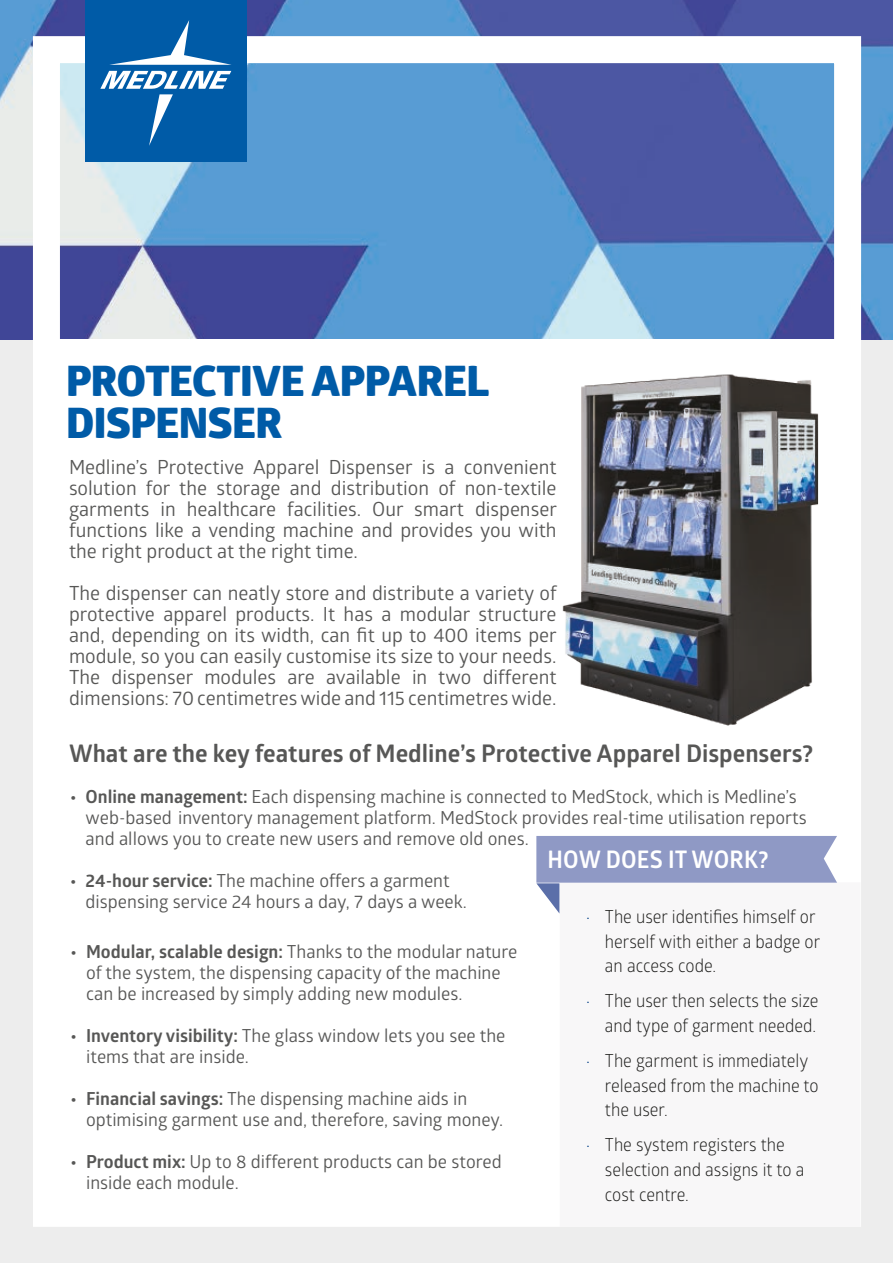
<style>
.page{position:relative;width:893px;height:1263px;background:#fff}
.page>*{position:absolute;margin:0;border:0;box-sizing:border-box;transform-origin:0 0}
.t1{font:800 42px/42px "Glober";letter-spacing:-.01em;color:#005ba7}
.t2{font:700 24.3px "Glober";color:#575756}
.t3{font:700 24.3px "Glober";letter-spacing:.01em;color:#fff;scale:.94 1}
.t4{font:19.5px/21px "Glober";color:#575756;text-align:justify}
.t5{font:18px/21px "Glober";color:#575756}
.t6{font:18px/24.8px "Glober";color:#1d1d1b;scale:.94 1}
.s1{font-weight:700}
.s2{font-size:16.5px;color:#023f85}
</style>
<div class="page">
<img style="left:0;top:0;width:893px;height:340px">
<div style="left:0;top:340px;width:893px;height:923px;background:#ededed"></div>
<div style="left:47px;top:340px;width:800px;height:872px;background:#fff"></div>
<div style="left:33px;top:36px;width:828px;height:1191px;border:27px solid #fff"></div>
<div style="left:85px;top:0;width:162px;height:162px;background:#005ba7"></div>
<svg style="left:109px;top:20px;width:122px;height:45px"></svg>
<svg style="left:100px;top:71px;width:131px;height:75px"></svg>
<svg style="left:560px;top:852px;width:300px;height:375px"></svg>
<svg style="left:536px;top:836px;width:301px;height:77px"></svg>
<img style="left:542px;top:318px;width:298px;height:447px">
<h1 class="t1" style="left:66px;top:360px;width:425px">PROTECTIVE APPAREL<br>DISPENSER</h1>
<p class="t4" style="left:69px;top:456px;width:489px">Medline’s Protective Apparel Dispenser is a convenient solution for the storage and distribution of non-textile garments in healthcare facilities. Our smart dispenser functions like a vending machine and provides you with the right product at the right time.</p>
<p class="t4" style="left:69px;top:582px;width:489px">The dispenser can neatly store and distribute a variety of protective apparel products. It has a modular structure and, depending on its width, can fit up to 400 items per module, so you can easily customise its size to your needs.<br>The dispenser modules are available in two different dimensions: 70 centimetres wide and 115 centimetres wide.</p>
<h2 class="t2" style="left:69px;top:737px;width:746px">What are the key features of Medline’s Protective Apparel Dispensers?</h2>
<p class="t5" style="left:86px;top:785px;width:723px;text-indent:-16px"><span class="s1">• Online management:</span> Each dispensing machine is connected to MedStock, which is Medline’s web-based inventory management platform. MedStock provides real-time utilisation reports and allows you to create new users and remove old ones.</p>
<p class="t5" style="left:86px;top:870px;width:383px;text-indent:-16px"><span class="s1">• 24-hour service:</span> The machine offers a garment dispensing service 24 hours a day, 7 days a week.</p>
<h2 class="t3" style="left:547px;top:843px;width:236px">HOW DOES IT WORK?</h2>
<p class="t6" style="left:605px;top:903px;width:231px;text-indent:-19px"><span class="s2">•</span> The user identifies himself or herself with either a badge or an access code.</p>
<p class="t6" style="left:586px;top:987px;width:249px;text-align:right"><span class="s2">•</span> The user then selects the size and type of garment needed.</p>
<p class="t6" style="left:605px;top:1047px;width:229px;text-indent:-19px"><span class="s2">•</span> The garment is immediately released from the machine to the user.</p>
<p class="t6" style="left:605px;top:1131px;width:214px;text-indent:-19px"><span class="s2">•</span> The system registers the selection and assigns it to a cost centre.</p>
<p class="t5" style="left:86px;top:940px;width:433px;text-indent:-16px"><span class="s1">• Modular, scalable design:</span> Thanks to the modular nature of the system, the dispensing capacity of the machine can be increased by simply adding new modules.</p>
<p class="t5" style="left:86px;top:1024px;width:421px;text-indent:-16px"><span class="s1">• Inventory visibility:</span> The glass window lets you see the items that are inside.</p>
<p class="t5" style="left:86px;top:1087px;width:418px;text-indent:-16px"><span class="s1">• Financial savings:</span> The dispensing machine aids in optimising garment use and, therefore, saving money.</p>
<p class="t5" style="left:86px;top:1150px;width:417px;text-indent:-16px"><span class="s1">• Product mix:</span> Up to 8 different products can be stored inside each module.</p>
</div>
